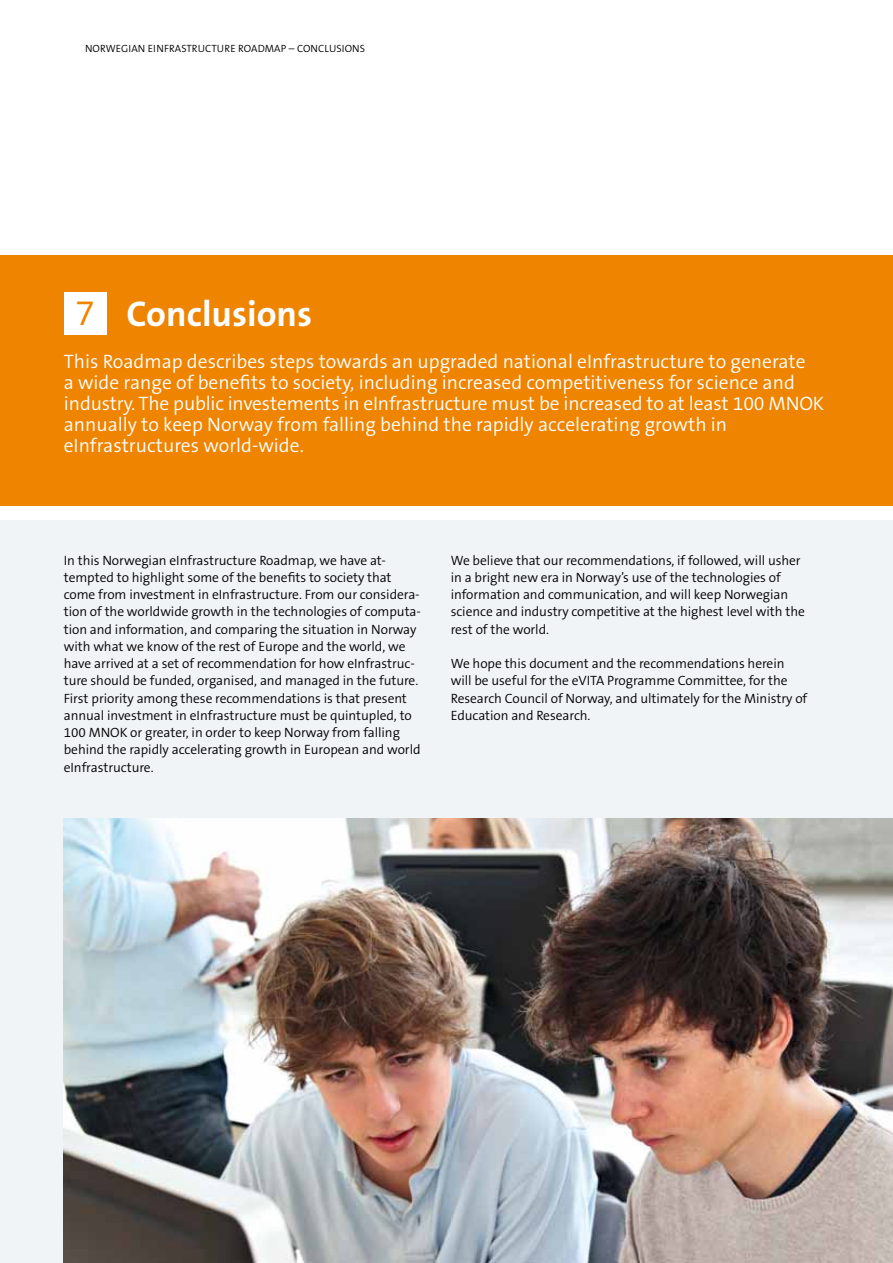
<style>
.page{position:relative;width:893px;height:1263px;background:#fff}
.page>*{position:absolute;margin:0;border:0;box-sizing:border-box;transform-origin:0 0}
.t1{font:700 36px "The Sans B7";color:#fff}
.t2{font:300 36px "The Sans B4";color:#ef8400}
.t3{font:300 19.5px/21px "The Sans B4";color:#fff}
.t4{font:300 13.5px/17.2px "The Sans B4";letter-spacing:-.005em;color:#000}
.t5{font:300 10.5px "The Sans B4";letter-spacing:.005em;color:#000}
</style>
<div class="page">
<div style="left:0;top:521px;width:893px;height:742px;background:#f1f4f6"></div>
<div style="left:0;top:255px;width:893px;height:251px;background:#ef8400"></div>
<div style="left:64px;top:293px;width:42px;height:42px;background:#fff"></div>
<img style="left:64px;top:818px;width:829px;height:445px">
<hr style="left:0;top:506px;width:1px;height:757px;background:#000">
<p class="t5" style="left:85px;top:43px;width:15px">Norwegian</p>
<p class="t5" style="left:148px;top:43px;width:29px">eInfrastructure</p>
<p class="t5" style="left:238px;top:43px;width:14px">Roadmap</p>
<p class="t5" style="left:289px;top:43px;width:22px">– Conclusions</p>
<h1 class="t1" style="left:127px;top:294px;width:187px">Conclusions</h1>
<p class="t3" style="left:64px;top:351px;width:762px">This Roadmap describes steps towards an upgraded national eInfrastructure to generate<br>a wide range of benefits to society, including increased competitiveness for science and industry. The public investements in eInfrastructure must be increased to at least 100 MNOK annually to keep Norway from falling behind the rapidly accelerating growth in eInfrastructures world-wide.</p>
<h1 class="t2" style="left:75px;top:294px;width:21px">7</h1>
<p class="t4" style="left:64px;top:552px;width:359px">In this Norwegian eInfrastructure Roadmap, we have at&shy;tempted to highlight some of the benefits to society that come from investment in eInfrastructure. From our considera&shy;tion of the worldwide growth in the technologies of computa&shy;tion and information, and comparing the situation in Norway with what we know of the rest of Europe and the world, we have arrived at a set of recommendation for how eInfrastruc&shy;ture should be funded, organised, and managed in the future.<br>First priority among these recommendations is that present annual investment in eInfrastructure must be quintupled, to 100 MNOK or greater, in order to keep Norway from falling behind the rapidly accelerating growth in European and world eInfrastructure.</p>
<p class="t4" style="left:451px;top:552px;width:356px">We believe that our recommendations, if followed, will usher in a bright new era in Norway’s use of the technologies of information and communication, and will keep Norwegian science and industry competitive at the highest level with the rest of the world.</p>
<p class="t4" style="left:451px;top:655px;width:358px">We hope this document and the recommendations herein will be useful for the eVITA Programme Committee, for the Research Council of Norway, and ultimately for the Ministry of Education and Research.</p>
</div>
